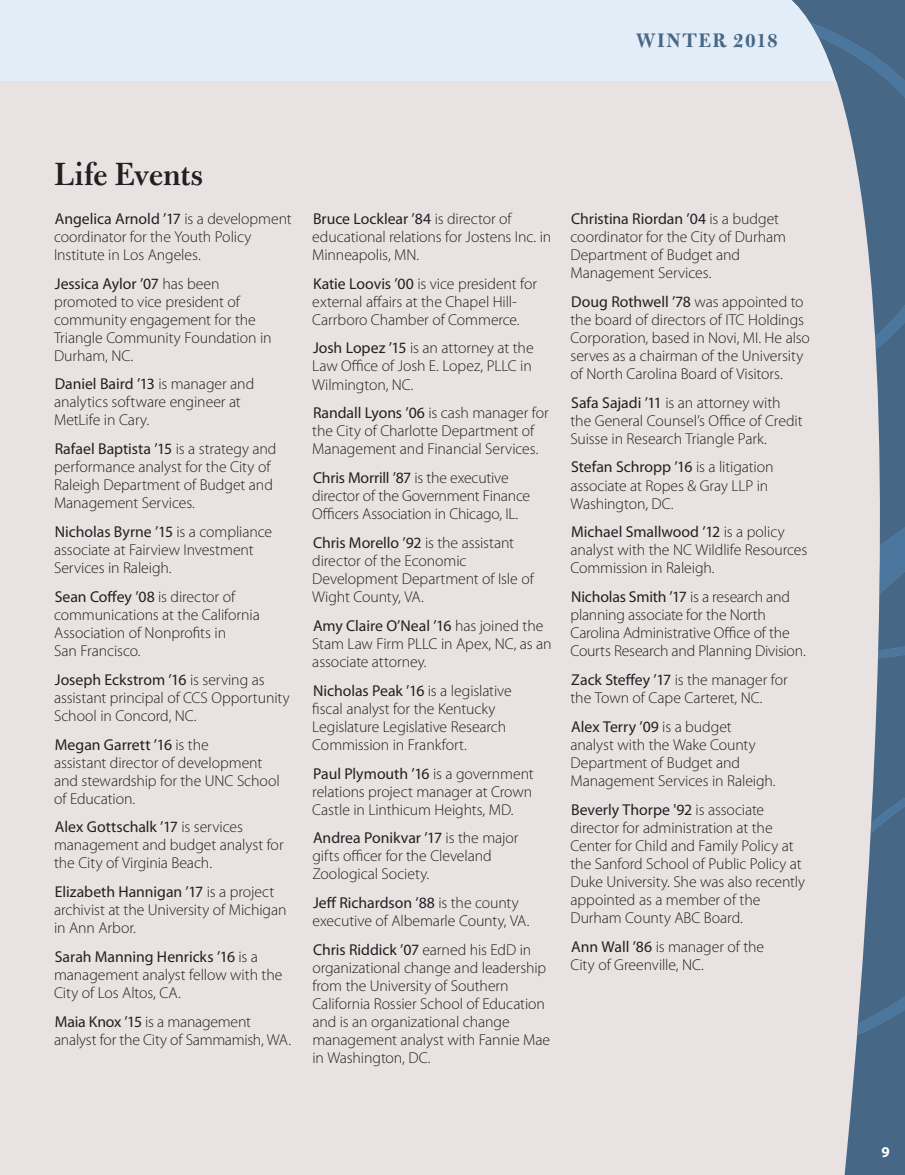
<style>
.page{position:relative;width:905px;height:1175px;background:#fff}
.page>*{position:absolute;margin:0;border:0;box-sizing:border-box;transform-origin:0 0}
.t1{font:600 34.5px "Bulmer MT Std";letter-spacing:-.005em;color:#231f20}
.t2{font:700 21px "Bulmer MT Std";letter-spacing:.065em;color:#476787}
.t3{font:300 15.75px/18px "Myriad Pro";letter-spacing:-.005em;color:#231f20}
.t4{font:700 15px "Myriad Pro";color:#fff}
.s1{font-weight:400}
</style>
<div class="page">
<div style="left:0;top:0;width:904px;height:81px;background:#e3edf7"></div>
<div style="left:1px;top:81px;width:903px;height:1093px;background:#e9e2e2"></div>
<svg style="left:844px;top:1152px;width:60px;height:22px"></svg>
<svg style="left:792px;top:0;width:112px;height:1152px"></svg>
<h2 class="t2" style="left:636px;top:29px;width:143px">WINTER 2018</h2>
<h1 class="t1" style="left:54px;top:156px;width:151px">Life Events</h1>
<p class="t3" style="left:54px;top:209px;width:239px"><span class="s1">Angelica Arnold ’17</span> is a development coordinator for the Youth Policy<br>Institute in Los Angeles.</p>
<p class="t3" style="left:54px;top:274px;width:219px"><span class="s1">Jessica Aylor ’07</span> has been promoted to vice president of community engagement for the<br>Triangle Community Foundation in<br>Durham, NC.</p>
<p class="t3" style="left:54px;top:375px;width:202px"><span class="s1">Daniel Baird ’13</span> is manager and analytics software engineer at<br>MetLife in Cary.</p>
<p class="t3" style="left:54px;top:440px;width:224px"><span class="s1">Rafael Baptista ’15</span> is a strategy and performance analyst for the City of<br>Raleigh Department of Budget and<br>Management Services.</p>
<p class="t3" style="left:54px;top:522px;width:219px"><span class="s1">Nicholas Byrne ’15</span> is a compliance associate at Fairview Investment<br>Services in Raleigh.</p>
<p class="t3" style="left:54px;top:587px;width:207px"><span class="s1">Sean Coffey ’08</span> is director of communications at the California<br>Association of Nonprofits in<br>San Francisco.</p>
<p class="t3" style="left:54px;top:670px;width:237px"><span class="s1">Joseph Eckstrom ’16</span> is serving as assistant principal of CCS Opportunity<br>School in Concord, NC.</p>
<p class="t3" style="left:54px;top:735px;width:227px"><span class="s1">Megan Garrett ’16</span> is the<br>assistant director of development and stewardship for the UNC School of Education.</p>
<p class="t3" style="left:54px;top:818px;width:231px"><span class="s1">Alex Gottschalk ’17</span> is services management and budget analyst for the City of Virginia Beach.</p>
<p class="t3" style="left:54px;top:882px;width:234px"><span class="s1">Elizabeth Hannigan ’17</span> is a project archivist at the University of Michigan in Ann Arbor.</p>
<p class="t3" style="left:54px;top:947px;width:230px"><span class="s1">Sarah Manning Henricks ’16</span> is a management analyst fellow with the<br>City of Los Altos, CA.</p>
<p class="t3" style="left:54px;top:1012px;width:238px"><span class="s1">Maia Knox ’15</span> is a management analyst for the City of Sammamish, WA.</p>
<p class="t3" style="left:312px;top:209px;width:240px"><span class="s1">Bruce Locklear ’84</span> is director of educational relations for Jostens Inc. in<br>Minneapolis, MN.</p>
<p class="t3" style="left:312px;top:274px;width:226px"><span class="s1">Katie Loovis ’00</span> is vice president for external affairs at the Chapel Hill-<br>Carrboro Chamber of Commerce.</p>
<p class="t3" style="left:312px;top:339px;width:223px;text-align:justify"><span class="s1">Josh Lopez ’15</span> is an attorney at the Law Office of Josh E. Lopez, PLLC in Wilmington, NC.</p>
<p class="t3" style="left:312px;top:404px;width:238px"><span class="s1">Randall Lyons ’06</span> is cash manager for the City of Charlotte Department of<br>Management and Financial Services.</p>
<p class="t3" style="left:312px;top:469px;width:219px"><span class="s1">Chris Morrill ’87</span> is the executive director of the Government Finance<br>Officers Association in Chicago, IL.</p>
<p class="t3" style="left:312px;top:533px;width:223px"><span class="s1">Chris Morello ’92</span> is the assistant director of the Economic<br>Development Department of Isle of<br>Wight County, VA.</p>
<p class="t3" style="left:312px;top:616px;width:241px"><span class="s1">Amy Claire O’Neal ’16</span> has joined the<br>Stam Law Firm PLLC in Apex, NC, as an associate attorney.</p>
<p class="t3" style="left:312px;top:681px;width:201px"><span class="s1">Nicholas Peak ’16</span> is a legislative fiscal analyst for the Kentucky<br>Legislature Legislative Research<br>Commission in Frankfort.</p>
<p class="t3" style="left:312px;top:764px;width:223px;text-align:justify"><span class="s1">Paul Plymouth ’16</span> is a government relations project manager at Crown Castle in Linthicum Heights, MD.</p>
<p class="t3" style="left:312px;top:829px;width:207px"><span class="s1">Andrea Ponikvar ’17</span> is the major gifts officer for the Cleveland<br>Zoological Society.</p>
<p class="t3" style="left:312px;top:893px;width:219px"><span class="s1">Jeff Richardson ’88</span> is the county executive of Albemarle County, VA.</p>
<p class="t3" style="left:312px;top:940px;width:239px"><span class="s1">Chris Riddick ’07</span> earned his EdD in organizational change and leadership from the University of Southern California Rossier School of Education and is an organizational change management analyst with Fannie Mae in Washington, DC.</p>
<p class="t3" style="left:570px;top:209px;width:217px"><span class="s1">Christina Riordan ’04</span> is a budget coordinator for the City of Durham<br>Department of Budget and<br>Management Services.</p>
<p class="t3" style="left:570px;top:292px;width:241px"><span class="s1">Doug Rothwell ’78</span> was appointed to the board of directors of ITC Holdings Corporation, based in Novi, MI. He also serves as a chairman of the University of North Carolina Board of Visitors.</p>
<p class="t3" style="left:570px;top:393px;width:234px"><span class="s1">Safa Sajadi ’11</span> is an attorney with the General Counsel’s Office of Credit<br>Suisse in Research Triangle Park.</p>
<p class="t3" style="left:570px;top:458px;width:204px"><span class="s1">Stefan Schropp ’16</span> is a litigation associate at Ropes &amp; Gray LLP in<br>Washington, DC.</p>
<p class="t3" style="left:570px;top:523px;width:238px"><span class="s1">Michael Smallwood ’12</span> is a policy analyst with the NC Wildlife Resources<br>Commission in Raleigh.</p>
<p class="t3" style="left:570px;top:588px;width:237px"><span class="s1">Nicholas Smith ’17</span> is a research and planning associate for the North Carolina Administrative Office of the Courts Research and Planning Division.</p>
<p class="t3" style="left:570px;top:670px;width:219px"><span class="s1">Zack Steffey ’17</span> is the manager for the Town of Cape Carteret, NC.</p>
<p class="t3" style="left:570px;top:717px;width:207px"><span class="s1">Alex Terry ’09</span> is a budget analyst with the Wake County<br>Department of Budget and<br>Management Services in Raleigh.</p>
<p class="t3" style="left:570px;top:800px;width:236px"><span class="s1">Beverly Thorpe '92</span> is associate director for administration at the Center for Child and Family Policy at the Sanford School of Public Policy at Duke University. She was also recently appointed as a member of the Durham County ABC Board.</p>
<p class="t3" style="left:570px;top:937px;width:195px"><span class="s1">Ann Wall ’86</span> is manager of the<br>City of Greenville, NC.</p>
<p class="t4" style="left:881px;top:1141px;width:10px">9</p>
</div>
